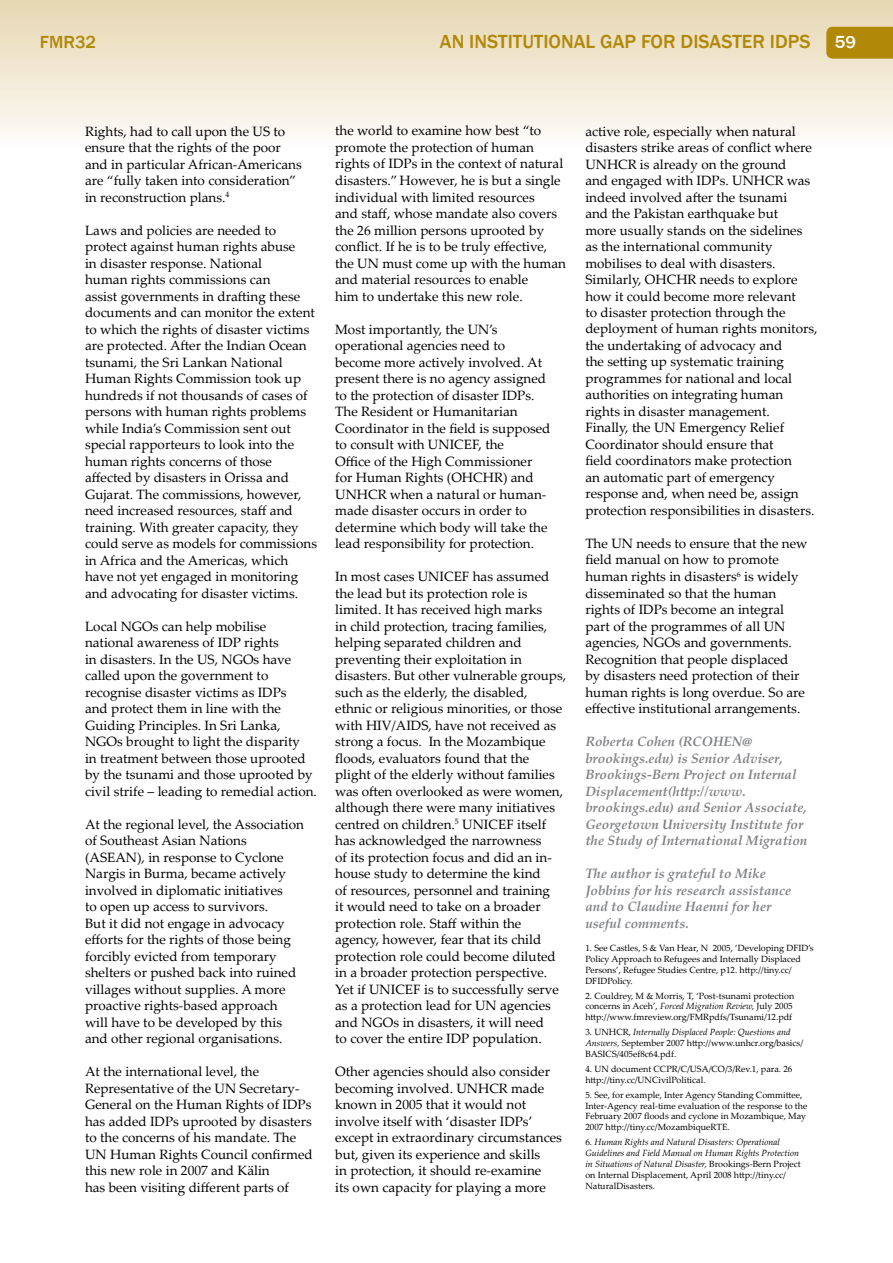
<style>
.page{position:relative;width:893px;height:1263px;background:#fff}
.page>*{position:absolute;margin:0;border:0;box-sizing:border-box;transform-origin:0 0}
.t1{font:500 19.5px "Franklin Gothic";color:#b18807}
.t2{font:500 18px "Franklin Gothic";color:#b18807}
.t3{font:500 18px "Franklin Gothic";color:#fff}
.t4{font:13.5px/16.5px "Palatino Linotype";color:#000}
.t5{font:italic 700 13.5px/16.5px "Palatino Linotype";color:#808285}
.t6{font:9px/10.8px "Palatino Linotype";color:#000}
.t7{font:italic 9px/10.8px "Palatino Linotype";color:#000}
.s1{font-style:italic}
.s2{font-style:normal}
</style>
<div class="page">
<div style="left:0;top:0;width:893px;height:147px;background:linear-gradient(to bottom,#e6d6b0,#fefbf9)"></div>
<div style="left:826px;top:27px;width:67px;height:32px;background:#b18807"></div>
<h2 class="t2" style="left:40px;top:31px;width:58px">FMR32</h2>
<h1 class="t1" style="left:440px;top:29px;width:40px">AN INSTITUTIONAL</h1>
<h1 class="t1" style="left:600px;top:29px;width:53px">GAP FOR</h1>
<h1 class="t1" style="left:681px;top:29px;width:12px">DISASTER</h1>
<h1 class="t1" style="left:770px;top:29px;width:40px">IDPS</h1>
<h2 class="t3" style="left:835px;top:31px;width:23px">59</h2>
<p class="t4" style="left:85px;top:122px;width:218px">Rights, had to call upon the US to ensure that the rights of the poor and in particular African-Americans are “fully taken into consideration” in reconstruction plans.<sup>4</sup></p>
<p class="t4" style="left:85px;top:221px;width:234px">Laws and policies are needed to protect against human rights abuse<br>in disaster response. National<br>human rights commissions can<br>assist governments in drafting these documents and can monitor the extent to which the rights of disaster victims are protected. After the Indian Ocean tsunami, the Sri Lankan National Human Rights Commission took up hundreds if not thousands of cases of persons with human rights problems while India’s Commission sent out special rapporteurs to look into the human rights concerns of those affected by disasters in Orissa and Gujarat. The commissions, however, need increased resources, staff and training. With greater capacity, they could serve as models for commissions in Africa and the Americas, which have not yet engaged in monitoring and advocating for disaster victims.</p>
<p class="t4" style="left:85px;top:617px;width:233px">Local NGOs can help mobilise national awareness of IDP rights<br>in disasters. In the US, NGOs have called upon the government to recognise disaster victims as IDPs<br>and protect them in line with the Guiding Principles. In Sri Lanka, NGOs brought to light the disparity<br>in treatment between those uprooted by the tsunami and those uprooted by civil strife – leading to remedial action.</p>
<p class="t4" style="left:85px;top:815px;width:220px">At the regional level, the Association of Southeast Asian Nations (ASEAN), in response to Cyclone Nargis in Burma, became actively involved in diplomatic initiatives<br>to open up access to survivors.<br>But it did not engage in advocacy efforts for the rights of those being forcibly evicted from temporary shelters or pushed back into ruined villages without supplies. A more proactive rights-based approach will have to be developed by this and other regional organisations.</p>
<p class="t4" style="left:85px;top:1063px;width:229px">At the international level, the Representative of the UN Secretary-General on the Human Rights of IDPs has added IDPs uprooted by disasters to the concerns of his mandate. The UN Human Rights Council confirmed this new role in 2007 and Kälin<br>has been visiting different parts of</p>
<p class="t4" style="left:335px;top:122px;width:232px">the world to examine how best “to promote the protection of human rights of IDPs in the context of natural disasters.” However, he is but a single individual with limited resources<br>and staff, whose mandate also covers the 26 million persons uprooted by conflict. If he is to be truly effective, the UN must come up with the human and material resources to enable<br>him to undertake this new role.</p>
<p class="t4" style="left:335px;top:320px;width:217px">Most importantly, the UN’s operational agencies need to become more actively involved. At present there is no agency assigned to the protection of disaster IDPs.<br>The Resident or Humanitarian<br>Coordinator in the field is supposed to consult with UNICEF, the<br>Office of the High Commissioner for Human Rights (OHCHR) and<br>UNHCR when a natural or human&shy;made disaster occurs in order to determine which body will take the lead responsibility for protection.</p>
<p class="t4" style="left:335px;top:568px;width:232px">In most cases UNICEF has assumed the lead but its protection role is limited. It has received high marks<br>in child protection, tracing families, helping separated children and preventing their exploitation in disasters. But other vulnerable groups, such as the elderly, the disabled, ethnic or religious minorities, or those with HIV/AIDS, have not received as strong a focus. In the Mozambique floods, evaluators found that the plight of the elderly without families was often overlooked as were women, although there were many initiatives centred on children.<sup>5</sup> UNICEF itself has acknowledged the narrowness<br>of its protection focus and did an in&shy;house study to determine the kind<br>of resources, personnel and training<br>it would need to take on a broader protection role. Staff within the agency, however, fear that its child protection role could become diluted in a broader protection perspective.<br>Yet if UNICEF is to successfully serve as a protection lead for UN agencies and NGOs in disasters, it will need<br>to cover the entire IDP population.</p>
<p class="t4" style="left:335px;top:1063px;width:228px">Other agencies should also consider becoming involved. UNHCR made known in 2005 that it would not involve itself with ‘disaster IDPs’ except in extraordinary circumstances but, given its experience and skills<br>in protection, it should re-examine<br>its own capacity for playing a more</p>
<p class="t4" style="left:585px;top:122px;width:234px">active role, especially when natural disasters strike areas of conflict where UNHCR is already on the ground<br>and engaged with IDPs. UNHCR was indeed involved after the tsunami<br>and the Pakistan earthquake but<br>more usually stands on the sidelines as the international community mobilises to deal with disasters.<br>Similarly, OHCHR needs to explore how it could become more relevant<br>to disaster protection through the deployment of human rights monitors, the undertaking of advocacy and<br>the setting up systematic training programmes for national and local authorities on integrating human rights in disaster management.<br>Finally, the UN Emergency Relief Coordinator should ensure that<br>field coordinators make protection<br>an automatic part of emergency response and, when need be, assign protection responsibilities in disasters.</p>
<p class="t4" style="left:585px;top:535px;width:224px">The UN needs to ensure that the new field manual on how to promote human rights in disasters<sup>6</sup> is widely disseminated so that the human rights of IDPs become an integral part of the programmes of all UN agencies, NGOs and governments.<br>Recognition that people displaced<br>by disasters need protection of their human rights is long overdue. So are effective institutional arrangements.</p>
<p class="t5" style="left:585px;top:733px;width:224px">Roberta Cohen (RCOHEN@ brookings.edu) is Senior Adviser, Brookings-Bern Project on Internal Displacement(http://www. brookings.edu) and Senior Associate, Georgetown University Institute for the Study of International Migration</p>
<p class="t5" style="left:585px;top:865px;width:207px">The author is grateful to Mike<br>Jobbins for his research assistance and to Claudine Haenni for her useful comments.</p>
<p class="t6" style="left:585px;top:942px;width:230px">1. See Castles, S &amp; Van Hear, N 2005, ‘Developing DFID’s Policy Approach to Refugees and Internally Displaced Persons’, Refugee Studies Centre, p12. http://tiny.cc/ DFIDPolicy.</p>
<p class="t6" style="left:585px;top:990px;width:210px">2. Couldrey, M &amp; Morris, T, ‘Post-tsunami protection concerns in Aceh’, <span class="s1">Forced Migration Review,</span> July 2005 http://www.fmreview.org/FMRpdfs/Tsunami/12.pdf</p>
<p class="t6" style="left:585px;top:1026px;width:219px">3. UNHCR, <span class="s1">Internally Displaced People: Questions and<br>Answers,</span> September 2007 http://www.unhcr.org/basics/<br>BASICS/405ef8c64.pdf.</p>
<p class="t6" style="left:585px;top:1063px;width:209px">4. UN document CCPR/C/USA/CO/3/Rev.1, para. 26 http://tiny.cc/UNCivilPolitical.</p>
<p class="t6" style="left:585px;top:1089px;width:224px">5. See, for example, Inter Agency Standing Committee, Inter-Agency real-time evaluation of the response to the February 2007 floods and cyclone in Mozambique, May 2007 http://tiny.cc/MozambiqueRTE.</p>
<p class="t7" style="left:585px;top:1136px;width:217px"><span class="s2">6.</span> Human Rights and Natural Disasters: Operational Guidelines and Field Manual on Human Rights Protection in Situations of Natural Disaster, <span class="s2">Brookings-Bern Project on Internal Displacement, April 2008 http://tiny.cc/ NaturalDisasters.</span></p>
</div>
